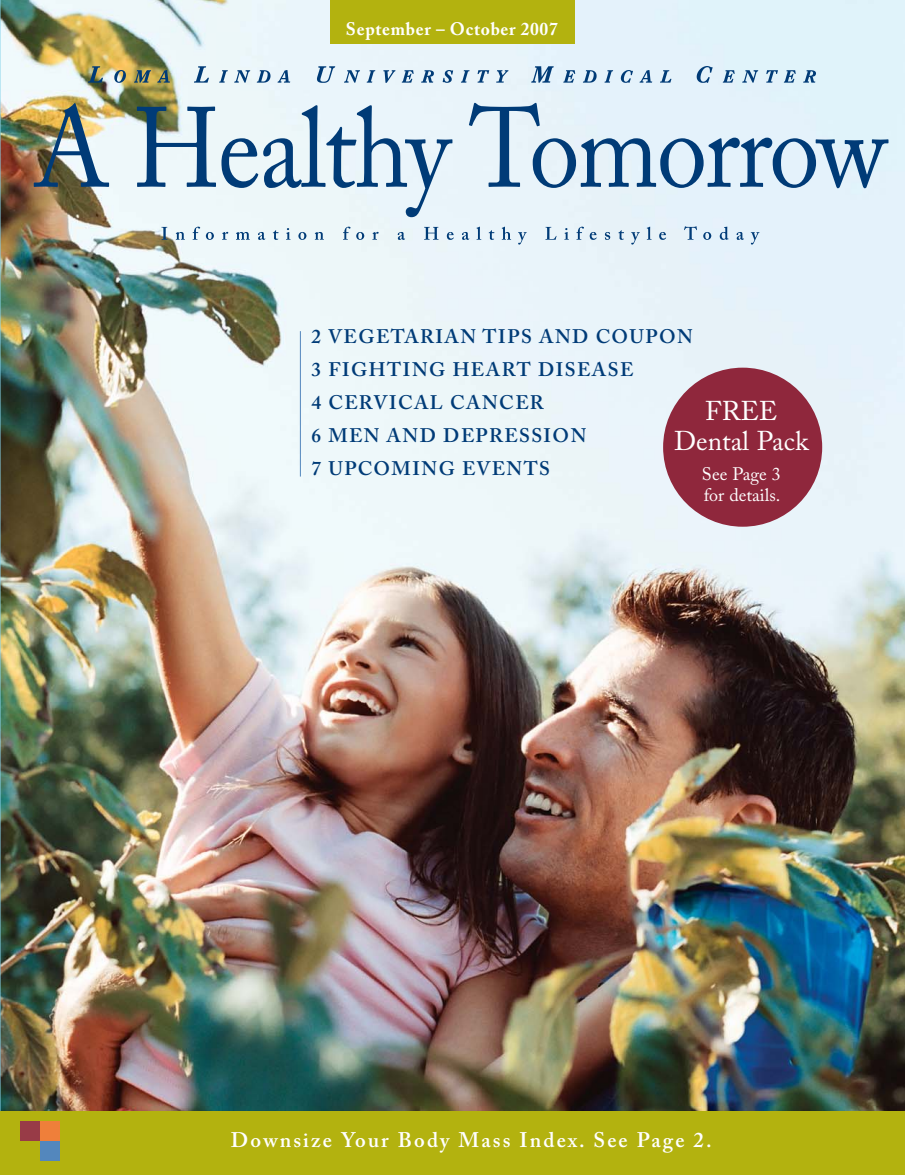
<style>
.page{position:relative;width:905px;height:1175px;background:#fff}
.page>*{position:absolute;margin:0;border:0;box-sizing:border-box;transform-origin:0 0}
.t1{font:27px/30px "Adobe Caslon Pro";color:#fff;text-align:center}
.t2{font:600 21px "Adobe Caslon Pro";letter-spacing:.1em;color:#fff}
.t3{font:600 19.5px/33px "Adobe Caslon Pro";letter-spacing:.075em;color:#003b77}
.t4{font:700 18px "Adobe Caslon Pro";letter-spacing:.04em;color:#fff}
.t5{font:18px/21px "Adobe Caslon Pro";color:#fff}
</style>
<div class="page">
<img style="left:0;top:0;width:904px;height:1111px">
<div style="left:0;top:1111px;width:904px;height:63px;background:#b3b20f"></div>
<div style="left:330px;top:0;width:245px;height:43px;background:#b3b20f"></div>
<div style="left:20px;top:1121px;width:20px;height:19px;background:#983b47"></div>
<div style="left:40px;top:1121px;width:20px;height:19px;background:#ef7f3a"></div>
<div style="left:40px;top:1140px;width:20px;height:20px;background:#5387bd"></div>
<img style="left:89px;top:67px;width:726px;height:16px">
<div style="left:663px;top:368px;width:159px;height:158px;background:#8f273c;border-radius:50%"></div>
<svg style="left:34px;top:103px;width:854px;height:114px;fill:#e4f2fa"></svg>
<svg style="left:161px;top:226px;width:598px;height:18px"></svg>
<hr style="left:300px;top:331px;width:1px;height:145px;background:#5387bd">
<p class="t4" style="left:346px;top:22px;width:213px">September – October 2007</p>
<p class="t3" style="left:311px;top:322px;width:383px">2 VEGETARIAN TIPS AND COUPON<br>3 FIGHTING HEART DISEASE<br>4 CERVICAL CANCER<br>6 MEN AND DEPRESSION<br>7 UPCOMING EVENTS</p>
<h1 class="t1" style="left:674px;top:399px;width:136px">FREE<br>Dental Pack</h1>
<p class="t5" style="left:702px;top:466px;width:80px">See Page 3 for details.</p>
<p class="t2" style="left:231px;top:1131px;width:482px">Downsize Your Body Mass Index. See Page 2.</p>
</div>
